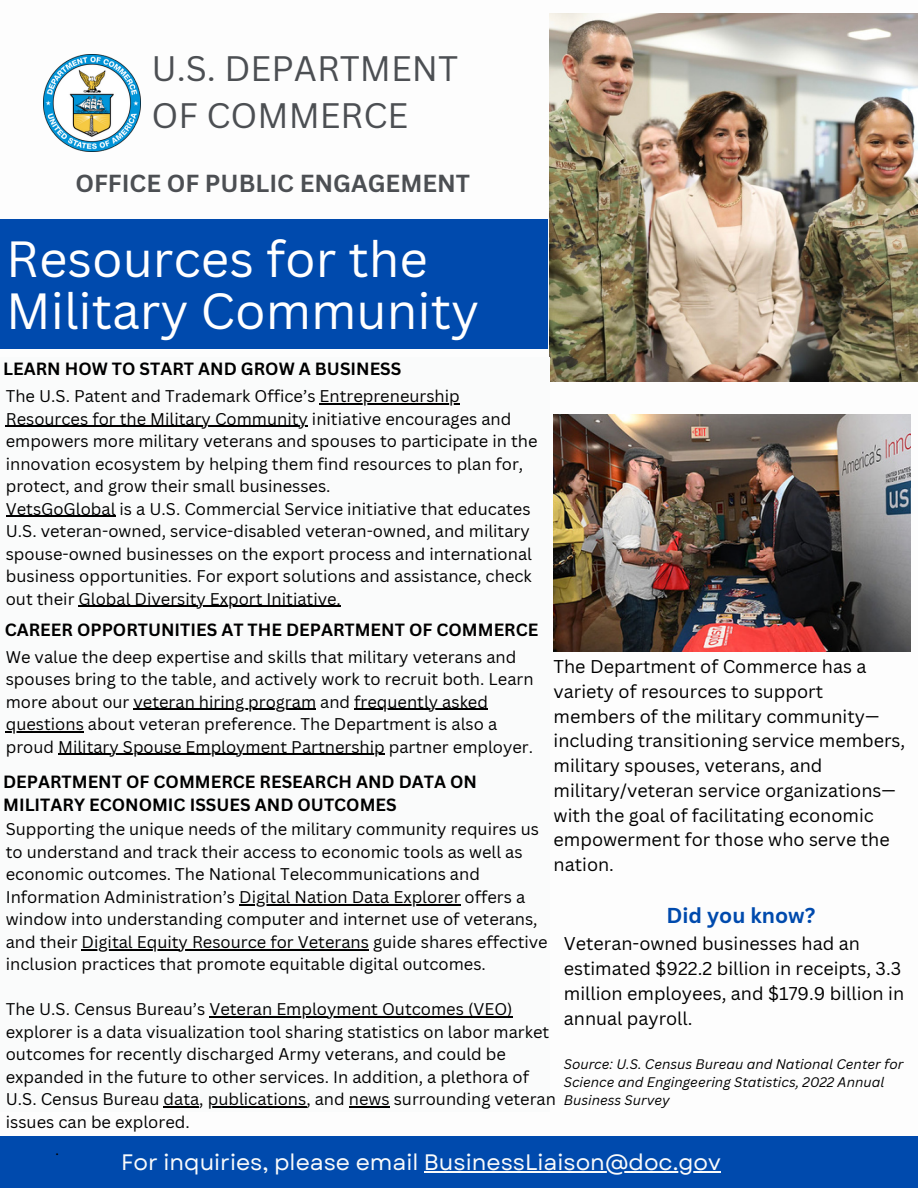
<style>
.page{position:relative;width:918px;height:1188px;background:#fff}
.page>*{position:absolute;margin:0;border:0;box-sizing:border-box;transform-origin:0 0}
.t1{font:49.5px/51.8px "Canva Sans";color:#fff}
.t2{font:34.5px "Canva Sans";color:#4c4f53}
.t3{font:700 24px "Canva Sans";color:#4c4f53}
.t4{font:22.35px "Garet";color:#fafbfb}
.t5{font:700 21px "Canva Sans";color:#004aad}
.t6{font:18px/24.8px "Canva Sans";color:#000}
.t7{font:700 17.25px/23.7px "Canva Sans";color:#000}
.t8{font:16.5px/22.5px "Canva Sans";color:#000}
.t9{font:italic 13.5px/18px "Canva Sans";color:#000}
.t10{font:13.5px "Garet";color:#000}
</style>
<div class="page">
<img style="left:549px;top:14px;width:369px;height:368px">
<div style="left:0;top:1136px;width:918px;height:52px;background:#004aad"></div>
<div style="left:0;top:219px;width:547px;height:129px;background:#004aad"></div>
<img style="left:44px;top:54px;width:96px;height:97px">
<div style="left:0;top:357px;width:549px;height:755px;background:#fafbfb"></div>
<img style="left:554px;top:414px;width:356px;height:238px">
<hr style="left:320px;top:403px;width:140px;height:1px;background:#000">
<hr style="left:6px;top:426px;width:302px;height:1px;background:#000">
<hr style="left:6px;top:516px;width:110px;height:1px;background:#000">
<hr style="left:79px;top:606px;width:262px;height:1px;background:#000">
<hr style="left:239px;top:904px;width:222px;height:1px;background:#000">
<hr style="left:82px;top:949px;width:287px;height:1px;background:#000">
<hr style="left:209px;top:1017px;width:304px;height:1px;background:#000">
<hr style="left:164px;top:1107px;width:35px;height:1px;background:#000">
<hr style="left:208px;top:1107px;width:98px;height:1px;background:#000">
<hr style="left:349px;top:1107px;width:41px;height:1px;background:#000">
<hr style="left:134px;top:709px;width:182px;height:1px;background:#000">
<hr style="left:354px;top:709px;width:134px;height:1px;background:#000">
<hr style="left:6px;top:731px;width:78px;height:2px;background:#000">
<hr style="left:58px;top:754px;width:327px;height:1px;background:#000">
<hr style="left:424px;top:1172px;width:297px;height:1px;background:#fafbfb">
<p class="t2" style="left:151px;top:44px;width:308px">U.S. DEPARTMENT</p>
<p class="t2" style="left:151px;top:91px;width:259px">OF COMMERCE</p>
<p class="t3" style="left:75px;top:167px;width:396px">OFFICE OF PUBLIC ENGAGEMENT</p>
<p class="t1" style="left:6px;top:232px;width:474px">Resources for the<br>Military Community</p>
<p class="t7" style="left:3px;top:357px;width:400px">LEARN HOW TO START AND GROW A BUSINESS</p>
<p class="t8" style="left:6px;top:385px;width:533px">The U.S. Patent and Trademark Office’s Entrepreneurship Resources for the Military Community initiative encourages and empowers more military veterans and spouses to participate in the innovation ecosystem by helping them find resources to plan for, protect, and grow their small businesses.</p>
<p class="t8" style="left:6px;top:497px;width:528px">VetsGoGlobal is a U.S. Commercial Service initiative that educates U.S. veteran-owned, service-disabled veteran-owned, and military spouse-owned businesses on the export process and international business opportunities. For export solutions and assistance, check out their Global Diversity Export Initiative.</p>
<p class="t7" style="left:5px;top:618px;width:535px">CAREER OPPORTUNITIES AT THE DEPARTMENT OF COMMERCE</p>
<p class="t8" style="left:6px;top:645px;width:529px">We value the deep expertise and skills that military veterans and spouses bring to the table, and actively work to recruit both. Learn more about our veteran hiring program and frequently asked questions about veteran preference. The Department is also a proud Military Spouse Employment Partnership partner employer.</p>
<p class="t6" style="left:554px;top:654px;width:353px">The Department of Commerce has a variety of resources to support members of the military community— including transitioning service members, military spouses, veterans, and military/veteran service organizations— with the goal of facilitating economic empowerment for those who serve the nation.</p>
<p class="t7" style="left:3px;top:769px;width:476px">DEPARTMENT OF COMMERCE RESEARCH AND DATA ON<br>MILITARY ECONOMIC ISSUES AND OUTCOMES</p>
<p class="t8" style="left:6px;top:818px;width:544px">Supporting the unique needs of the military community requires us to understand and track their access to economic tools as well as economic outcomes. The National Telecommunications and Information Administration’s Digital Nation Data Explorer offers a window into understanding computer and internet use of veterans, and their Digital Equity Resource for Veterans guide shares effective inclusion practices that promote equitable digital outcomes.</p>
<p class="t8" style="left:6px;top:998px;width:552px">The U.S. Census Bureau’s Veteran Employment Outcomes (VEO) explorer is a data visualization tool sharing statistics on labor market outcomes for recently discharged Army veterans, and could be expanded in the future to other services. In addition, a plethora of U.S. Census Bureau data, publications, and news surrounding veteran issues can be explored.</p>
<p class="t10" style="left:56px;top:1141px;width:5px">.</p>
<p class="t5" style="left:667px;top:901px;width:150px">Did you know?</p>
<p class="t6" style="left:564px;top:931px;width:342px">Veteran-owned businesses had an estimated $922.2 billion in receipts, 3.3 million employees, and $179.9 billion in annual payroll.</p>
<p class="t9" style="left:564px;top:1054px;width:341px">Source: U.S. Census Bureau and National Center for<br>Science and Engingeering Statistics, 2022 Annual<br>Business Survey</p>
<p class="t4" style="left:121px;top:1147px;width:601px">For inquiries, please email BusinessLiaison@doc.gov</p>
</div>
